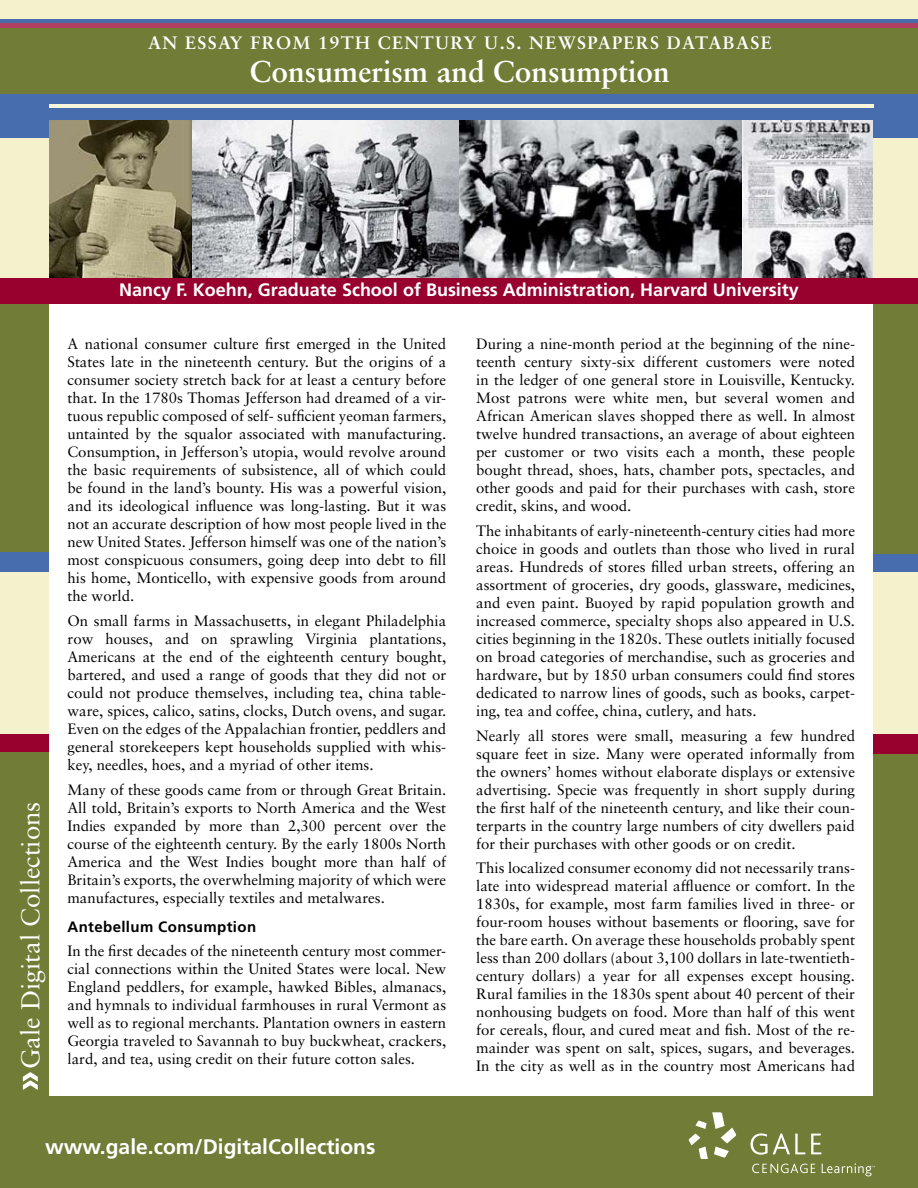
<style>
.page{position:relative;width:918px;height:1188px;background:#fff}
.page>*{position:absolute;margin:0;border:0;box-sizing:border-box;transform-origin:0 0}
.t1{font:700 30px "Sabon";color:#fff}
.t2{font:25.8px "Sabon";color:#fff}
.t3{font:700 21px "Frutiger";color:#fff}
.t4{font:700 18px "Frutiger";color:#fff}
.t5{font:700 18px "Sabon";letter-spacing:.075em;color:#fff}
.t6{font:15px/18px "Sabon";color:#000;text-align:justify}
.t7{font:700 15px "Frutiger";letter-spacing:.025em;color:#000}
</style>
<div class="page">
<img style="left:48px;top:120px;width:144px;height:158px">
<img style="left:192px;top:120px;width:267px;height:158px">
<img style="left:459px;top:120px;width:284px;height:158px">
<img style="left:743px;top:120px;width:130px;height:158px">
<div style="left:873px;top:116px;width:45px;height:168px;background:#f6f1cd"></div>
<div style="left:0;top:28px;width:918px;height:67px;background:#717c36"></div>
<div style="left:0;top:0;width:918px;height:28px;background:#f6f1cd"></div>
<div style="left:0;top:95px;width:918px;height:25px;background:#476dae"></div>
<div style="left:873px;top:552px;width:45px;height:200px;background:#f6f1cd"></div>
<div style="left:0;top:19px;width:918px;height:5px;background:#476dae"></div>
<hr style="left:0;top:24px;width:918px;height:4px;background:#b24062">
<hr style="left:49px;top:104px;width:824px;height:4px;background:#f8f5da">
<div style="left:0;top:553px;width:48px;height:184px;background:#f6f1cd"></div>
<div style="left:873px;top:752px;width:45px;height:381px;background:#717c36"></div>
<div style="left:873px;top:734px;width:45px;height:20px;background:#98002e"></div>
<div style="left:873px;top:552px;width:45px;height:20px;background:#476dae"></div>
<div style="left:873px;top:118px;width:45px;height:20px;background:#476dae"></div>
<div style="left:873px;top:297px;width:45px;height:256px;background:#717c36"></div>
<div style="left:0;top:297px;width:48px;height:256px;background:#717c36"></div>
<div style="left:0;top:118px;width:48px;height:162px;background:#f6f1cd"></div>
<div style="left:0;top:552px;width:48px;height:20px;background:#476dae"></div>
<div style="left:0;top:734px;width:48px;height:20px;background:#98002e"></div>
<div style="left:0;top:1096px;width:918px;height:92px;background:#717c36"></div>
<div style="left:0;top:100px;width:48px;height:38px;background:#476dae"></div>
<div style="left:0;top:752px;width:48px;height:379px;background:#717c36"></div>
<div style="left:0;top:278px;width:918px;height:25px;background:#98002e"></div>
<svg style="left:752px;top:1164px;width:63px;height:9px"></svg>
<svg style="left:822px;top:1163px;width:53px;height:13px"></svg>
<svg style="left:689px;top:1112px;width:47px;height:47px"></svg>
<svg style="left:751px;top:1133px;width:54px;height:22px"></svg>
<svg style="left:811px;top:1134px;width:10px;height:20px"></svg>
<svg style="left:23px;top:1072px;width:15px;height:18px"></svg>
<p class="t5" style="left:148px;top:32px;width:622px">AN ESSAY FROM 19TH CENTURY U.S. NEWSPAPERS DATABASE</p>
<h1 class="t1" style="left:250px;top:53px;width:422px">CONSUMERISM AND CONSUMPTION</h1>
<h2 class="t2" style="left:15px;top:1069px;width:269px;rotate:-90deg">Gale Digital Collections</h2>
<p class="t4" style="left:119px;top:279px;width:681px">Nancy F. Koehn, Graduate School of Business Administration, Harvard University</p>
<p class="t6" style="left:68px;top:335px;width:380px">A national consumer culture first emerged in the United States late in the nineteenth century. But the origins of a consumer society stretch back for at least a century before that. In the 1780s Thomas Jefferson had dreamed of a vir&shy;tuous republic composed of self- sufficient yeoman farmers, untainted by the squalor associated with manufacturing.<br>Consumption, in Jefferson’s utopia, would revolve around the basic requirements of subsistence, all of which could be found in the land’s bounty. His was a powerful vision, and its ideological influence was long-lasting. But it was not an accurate description of how most people lived in the new United States. Jefferson himself was one of the nation’s most conspicuous consumers, going deep into debt to fill his home, Monticello, with expensive goods from around the world.</p>
<p class="t6" style="left:68px;top:611px;width:380px">On small farms in Massachusetts, in elegant Philadelphia row houses, and on sprawling Virginia plantations, Americans at the end of the eighteenth century bought, bartered, and used a range of goods that they did not or could not produce themselves, including tea, china table&shy;ware, spices, calico, satins, clocks, Dutch ovens, and sugar.<br>Even on the edges of the Appalachian frontier, peddlers and general storekeepers kept households supplied with whis&shy;key, needles, hoes, and a myriad of other items.</p>
<p class="t6" style="left:68px;top:780px;width:380px">Many of these goods came from or through Great Britain.<br>All told, Britain’s exports to North America and the West Indies expanded by more than 2,300 percent over the course of the eighteenth century. By the early 1800s North America and the West Indies bought more than half of Britain’s exports, the overwhelming majority of which were manufactures, especially textiles and metalwares.</p>
<p class="t7" style="left:68px;top:918px;width:190px">Antebellum Consumption</p>
<p class="t6" style="left:68px;top:942px;width:380px">In the first decades of the nineteenth century most commer&shy;cial connections within the United States were local. New England peddlers, for example, hawked Bibles, almanacs, and hymnals to individual farmhouses in rural Vermont as well as to regional merchants. Plantation owners in eastern Georgia traveled to Savannah to buy buckwheat, crackers, lard, and tea, using credit on their future cotton sales.</p>
<p class="t6" style="left:476px;top:335px;width:380px">During a nine-month period at the beginning of the nine&shy;teenth century sixty-six different customers were noted in the ledger of one general store in Louisville, Kentucky.<br>Most patrons were white men, but several women and African American slaves shopped there as well. In almost twelve hundred transactions, an average of about eighteen per customer or two visits each a month, these people bought thread, shoes, hats, chamber pots, spectacles, and other goods and paid for their purchases with cash, store credit, skins, and wood.</p>
<p class="t6" style="left:476px;top:521px;width:380px">The inhabitants of early-nineteenth-century cities had more choice in goods and outlets than those who lived in rural areas. Hundreds of stores filled urban streets, offering an assortment of groceries, dry goods, glassware, medicines, and even paint. Buoyed by rapid population growth and increased commerce, specialty shops also appeared in U.S. cities beginning in the 1820s. These outlets initially focused on broad categories of merchandise, such as groceries and hardware, but by 1850 urban consumers could find stores dedicated to narrow lines of goods, such as books, carpet&shy;ing, tea and coffee, china, cutlery, and hats.</p>
<p class="t6" style="left:476px;top:726px;width:380px">Nearly all stores were small, measuring a few hundred square feet in size. Many were operated informally from the owners’ homes without elaborate displays or extensive advertising. Specie was frequently in short supply during the first half of the nineteenth century, and like their coun&shy;terparts in the country large numbers of city dwellers paid for their purchases with other goods or on credit.</p>
<p class="t6" style="left:476px;top:859px;width:380px">This localized consumer economy did not necessarily trans&shy;late into widespread material affluence or comfort. In the 1830s, for example, most farm families lived in three- or four-room houses without basements or flooring, save for the bare earth. On average these households probably spent less than 200 dollars (about 3,100 dollars in late-twentieth&shy;century dollars) a year for all expenses except housing.<br>Rural families in the 1830s spent about 40 percent of their nonhousing budgets on food. More than half of this went for cereals, flour, and cured meat and fish. Most of the re&shy;mainder was spent on salt, spices, sugars, and beverages.<br>In the city as well as in the country most Americans had</p>
<h3 class="t3" style="left:45px;top:1134px;width:332px">www.gale.com/DigitalCollections</h3>
</div>
